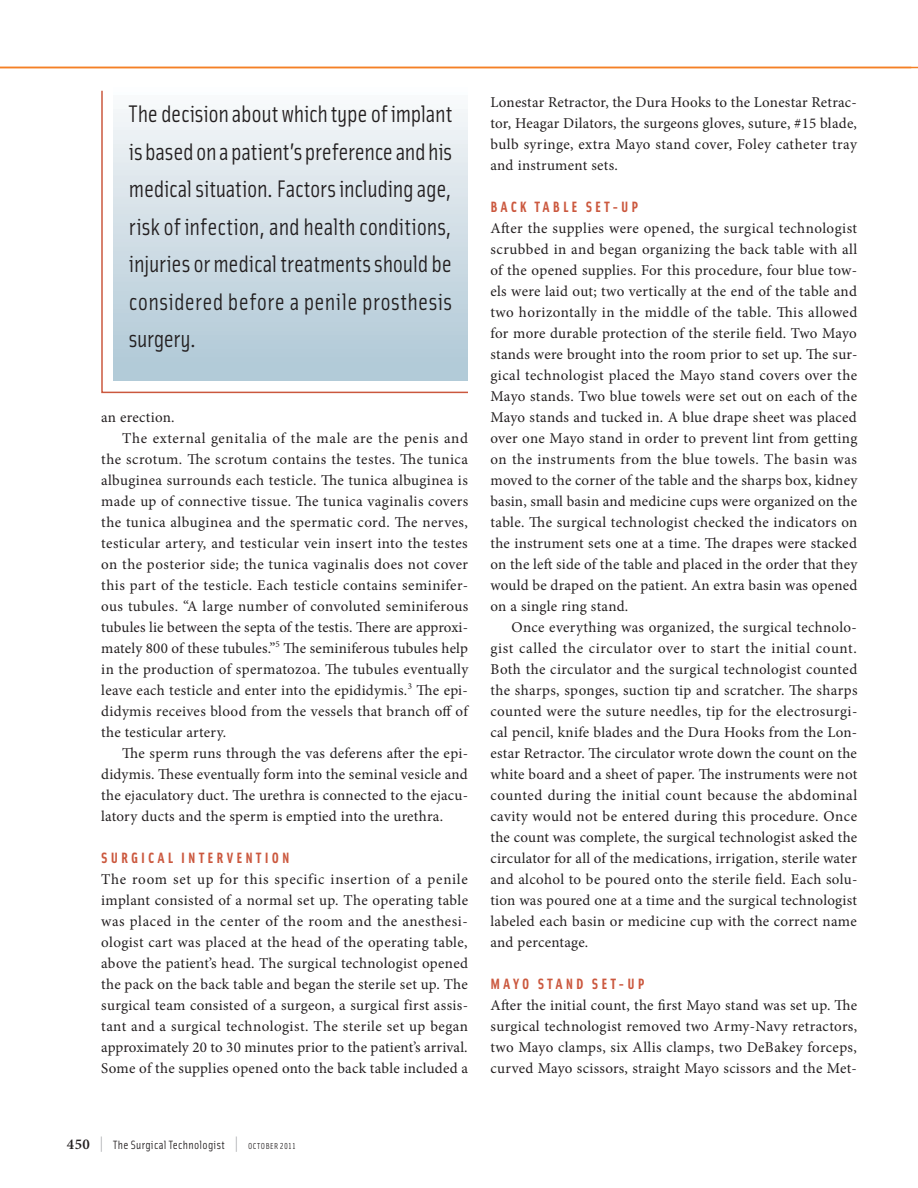
<style>
.page{position:relative;width:918px;height:1188px;background:#fff}
.page>*{position:absolute;margin:0;border:0;box-sizing:border-box;transform-origin:0 0}
.t1{font:24px/37.5px "Solex Regular Lining";letter-spacing:.01em;color:#231f20;text-align:justify}
.t2{font:15px/21px "Minion Pro";letter-spacing:.02em;color:#231f20;text-align:justify}
.t3{font:15px "Solex Bold Lining";letter-spacing:.205em;color:#cb583e}
.t4{font:15px "Minion Pro";letter-spacing:.04em;color:#231f20}
.t5{font:12px "Solex";letter-spacing:.025em;color:#231f20}
.s1{font-family:"Minion Pro";font-weight:600;font-size:15px}
.s2{font-family:"Solex Regular Lining";font-size:19.5px;color:#939598}
.s3{font-family:"Solex Regular Lining";font-size:8.7px}
</style>
<div class="page">
<hr style="left:0;top:67px;width:918px;height:1px;background:#f58025">
<svg style="left:101px;top:90px;width:367px;height:304px"></svg>
<p class="t1" style="left:129px;top:97px;width:325px">The decision about which type of implant is based on a patient’s preference and his medical situation. Factors including age, risk of infection, and health conditions, injuries or medical treatments should be considered before a penile prosthesis surgery.</p>
<p class="t2" style="left:101px;top:408px;width:75px">an erection.</p>
<p class="t4" style="left:122px;top:432px;width:347px">The external genitalia of the male are the penis and</p>
<p class="t2" style="left:101px;top:450px;width:368px">the scrotum. The scrotum contains the testes. The tunica</p>
<p class="t2" style="left:101px;top:471px;width:368px">albuginea surrounds each testicle. The tunica albuginea is</p>
<p class="t2" style="left:101px;top:492px;width:369px">made up of connective tissue. The tunica vaginalis covers</p>
<p class="t2" style="left:101px;top:513px;width:368px">the tunica albuginea and the spermatic cord. The nerves,</p>
<p class="t2" style="left:101px;top:534px;width:368px">testicular artery, and testicular vein insert into the testes</p>
<p class="t2" style="left:101px;top:555px;width:368px">on the posterior side; the tunica vaginalis does not cover</p>
<p class="t2" style="left:101px;top:576px;width:368px">this part of the testicle. Each testicle contains seminifer-</p>
<p class="t2" style="left:101px;top:597px;width:368px">ous tubules. “A large number of convoluted seminiferous</p>
<p class="t2" style="left:101px;top:618px;width:368px">tubules lie between the septa of the testis. There are approxi-</p>
<p class="t2" style="left:101px;top:639px;width:368px">mately 800 of these tubules.”<sup>5</sup> The seminiferous tubules help</p>
<p class="t2" style="left:101px;top:660px;width:369px">in the production of spermatozoa. The tubules eventually</p>
<p class="t2" style="left:101px;top:681px;width:368px">leave each testicle and enter into the epididymis.<sup>3</sup> The epi-</p>
<p class="t2" style="left:101px;top:702px;width:368px">didymis receives blood from the vessels that branch off of</p>
<p class="t2" style="left:101px;top:723px;width:126px">the testicular artery.</p>
<p class="t2" style="left:122px;top:744px;width:347px">The sperm runs through the vas deferens after the epi-</p>
<p class="t2" style="left:101px;top:765px;width:368px">didymis. These eventually form into the seminal vesicle and</p>
<p class="t2" style="left:101px;top:786px;width:368px">the ejaculatory duct. The urethra is connected to the ejacu-</p>
<p class="t2" style="left:101px;top:807px;width:343px">latory ducts and the sperm is emptied into the urethra.</p>
<p class="t3" style="left:101px;top:852px;width:190px">SURGICAL INTERVENTION</p>
<p class="t2" style="left:101px;top:870px;width:368px">The room set up for this specific insertion of a penile implant consisted of a normal set up. The operating table was placed in the center of the room and the anesthesi&shy;ologist cart was placed at the head of the operating table, above the patient’s head. The surgical technologist opened the pack on the back table and began the sterile set up. The surgical team consisted of a surgeon, a surgical first assis&shy;tant and a surgical technologist. The sterile set up began approximately 20 to 30 minutes prior to the patient’s arrival.<br>Some of the supplies opened onto the back table included a</p>
<p class="t2" style="left:490px;top:93px;width:368px">Lonestar Retractor, the Dura Hooks to the Lonestar Retrac&shy;tor, Heagar Dilators, the surgeons gloves, suture, #15 blade, bulb syringe, extra Mayo stand cover, Foley catheter tray and instrument sets.</p>
<p class="t3" style="left:490px;top:201px;width:149px">BACK TABLE SET-UP</p>
<p class="t2" style="left:490px;top:219px;width:368px">After the supplies were opened, the surgical technologist scrubbed in and began organizing the back table with all of the opened supplies. For this procedure, four blue tow&shy;els were laid out; two vertically at the end of the table and two horizontally in the middle of the table. This allowed for more durable protection of the sterile field. Two Mayo stands were brought into the room prior to set up. The sur&shy;gical technologist placed the Mayo stand covers over the Mayo stands. Two blue towels were set out on each of the Mayo stands and tucked in. A blue drape sheet was placed over one Mayo stand in order to prevent lint from getting on the instruments from the blue towels. The basin was moved to the corner of the table and the sharps box, kidney basin, small basin and medicine cups were organized on the table. The surgical technologist checked the indicators on the instrument sets one at a time. The drapes were stacked on the left side of the table and placed in the order that they would be draped on the patient. An extra basin was opened on a single ring stand.</p>
<p class="t2" style="left:490px;top:618px;width:369px;text-indent:21px">Once everything was organized, the surgical technolo&shy;gist called the circulator over to start the initial count.<br>Both the circulator and the surgical technologist counted the sharps, sponges, suction tip and scratcher. The sharps counted were the suture needles, tip for the electrosurgi&shy;cal pencil, knife blades and the Dura Hooks from the Lon&shy;estar Retractor. The circulator wrote down the count on the white board and a sheet of paper. The instruments were not counted during the initial count because the abdominal cavity would not be entered during this procedure. Once the count was complete, the surgical technologist asked the circulator for all of the medications, irrigation, sterile water and alcohol to be poured onto the sterile field. Each solu&shy;tion was poured one at a time and the surgical technologist labeled each basin or medicine cup with the correct name and percentage.</p>
<p class="t3" style="left:490px;top:978px;width:155px">MAYO STAND SET-UP</p>
<p class="t2" style="left:490px;top:996px;width:368px">After the initial count, the first Mayo stand was set up. The surgical technologist removed two Army-Navy retractors, two Mayo clamps, six Allis clamps, two DeBakey forceps, curved Mayo scissors, straight Mayo scissors and the Met-</p>
<p class="t5" style="left:67px;top:1140px;width:231px"><span class="s1">450</span> <span class="s2">|</span> The Surgical Technologist <span class="s2">|</span> <span class="s3">OCTOBER 2011</span></p>
</div>
